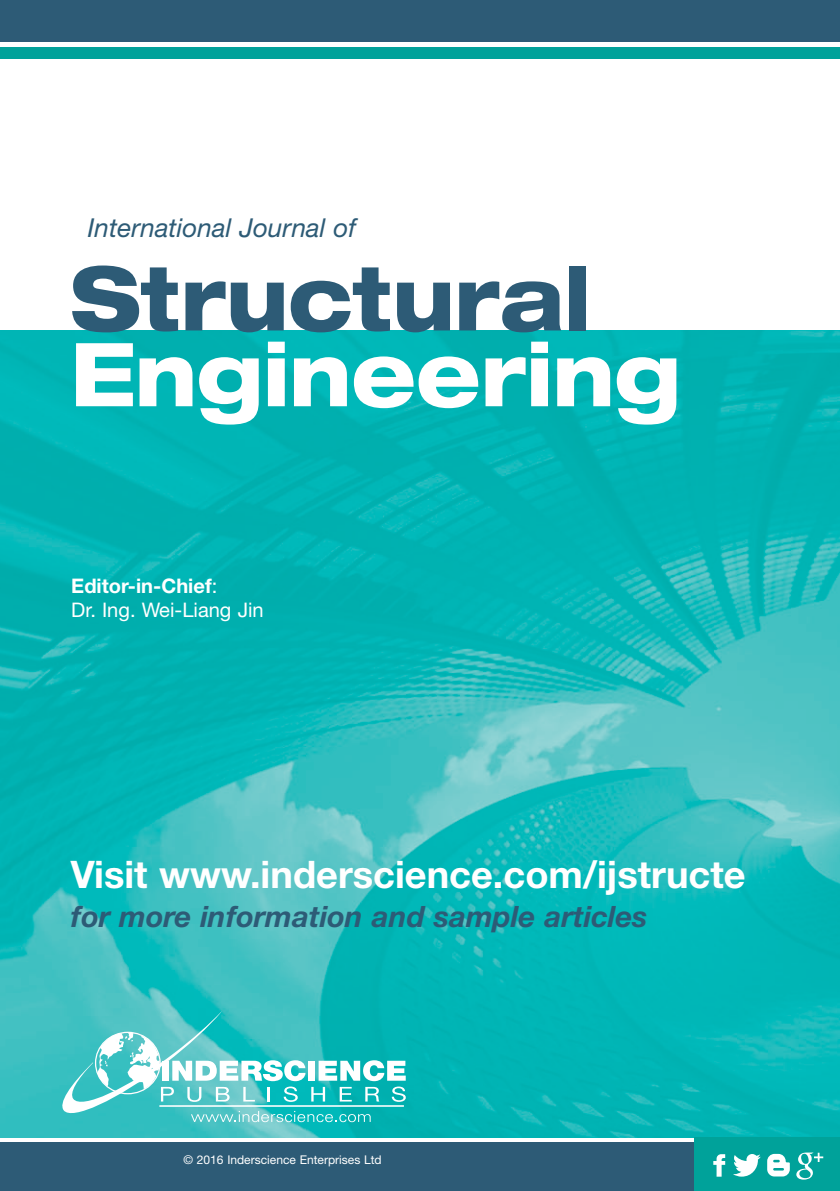
<style>
.page{position:relative;width:840px;height:1191px;background:#fff}
.page>*{position:absolute;margin:0;border:0;box-sizing:border-box;transform-origin:0 0}
.t1{font:800 expanded 88.2px "Helvetica Neue";color:#fff;scale:.9 1}
.t2{font:800 expanded 88.2px "Helvetica Neue";color:#2d5b76;scale:.9 1}
.t3{font:700 38px "Helvetica Neue";color:#fff}
.t4{font:italic 700 29.4px "Helvetica Neue";color:#2d5b76}
.t5{font:italic 26px "Helvetica Neue";color:#2d5b76}
.t6{font:20px/24.4px "Helvetica Neue";color:#fff}
.t7{font:12px "Helvetica Neue";color:#fff}
.s1{font-weight:700}
</style>
<div class="page">
<div style="left:0;top:48px;width:839px;height:11px;background:#00a29a"></div>
<div style="left:0;top:1142px;width:839px;height:49px;background:#2d5b76"></div>
<div style="left:0;top:0;width:839px;height:42px;background:#2d5b76"></div>
<img style="left:0;top:330px;width:839px;height:807px">
<svg style="left:62px;top:1011px;width:343px;height:111px;background:#54c9c9"></svg>
<div style="left:694px;top:1137px;width:145px;height:54px;background:#00a29a"></div>
<svg style="left:713px;top:1154px;width:11px;height:22px"></svg>
<svg style="left:733px;top:1154px;width:27px;height:22px"></svg>
<svg style="left:767px;top:1153px;width:22px;height:23px"></svg>
<svg style="left:796px;top:1152px;width:26px;height:27px"></svg>
<h3 class="t5" style="left:88px;top:219px;width:270px">International Journal of</h3>
<h1 class="t2" style="left:70px;top:267px;width:580px">Structural</h1>
<h1 class="t1" style="left:70px;top:343px;width:679px">Engineering</h1>
<p class="t6" style="left:71px;top:575px;width:194px"><span class="s1">Editor-in-Chief</span>:<br>Dr. Ing. Wei-Liang Jin</p>
<h2 class="t3" style="left:71px;top:860px;width:675px">Visit www.inderscience.com/ijstructe</h2>
<h3 class="t4" style="left:71px;top:906px;width:577px">for more information and sample articles</h3>
<p class="t7" style="left:183px;top:1155px;width:199px">© 2016 Inderscience Enterprises Ltd</p>
</div>
